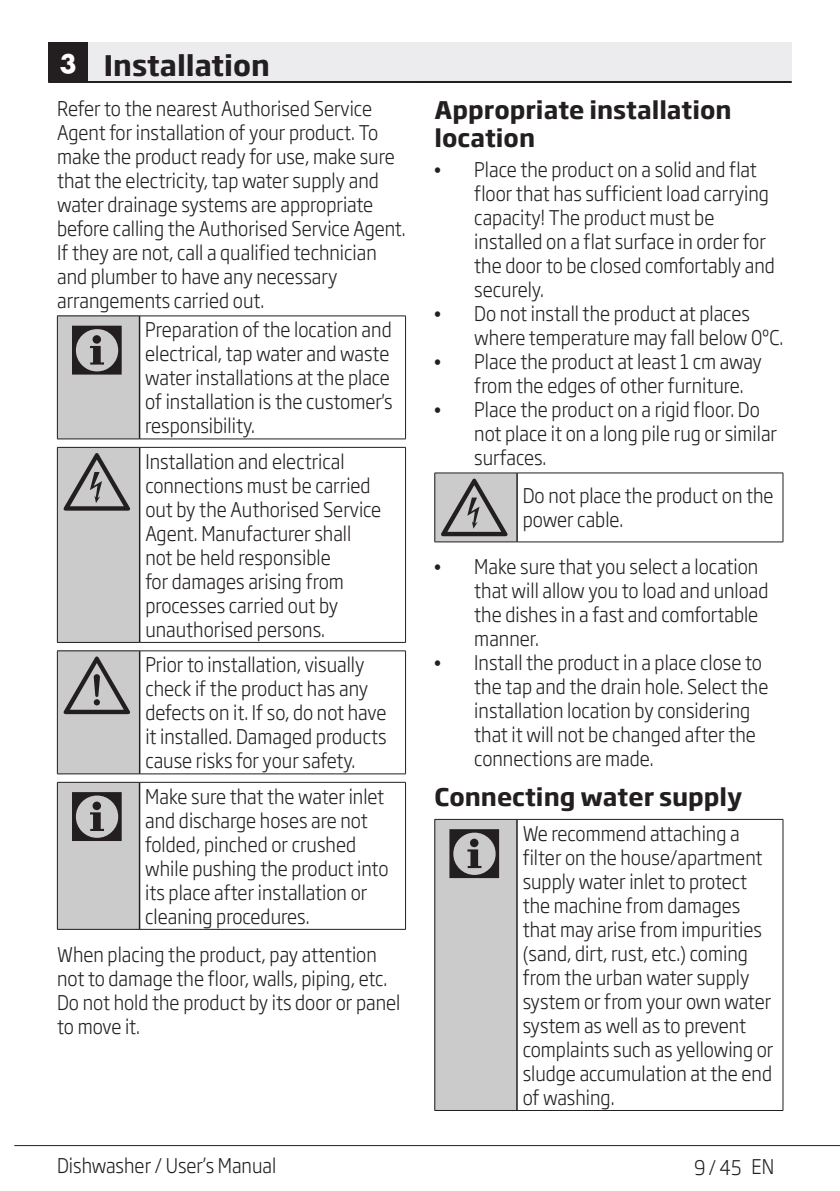
<style>
.page{position:relative;width:840px;height:1191px;background:#fff}
.page>*{position:absolute;margin:0;border:0;box-sizing:border-box;transform-origin:0 0}
.uyari_semboller{font:72px "ZIWARNUN";color:#231f20}
.Ana_Baslik{font:700 28px "Soho Gothic Pro";color:#231f20}
.t1{font:700 28px "Futura TOT";color:#fff}
.Baslik{font:700 24px/28px "Soho Gothic Pro";color:#231f20}
.Yazi_alanlari{font:300 20px/24px "Soho Gothic Pro";color:#231f20;scale:.9 1}
.s1{font-family:"Arial";font-weight:700}
</style>
<div class="page">
<hr style="left:14px;top:1145px;width:825px;height:1px;background:#231f20">
<div style="left:88px;top:43px;width:703px;height:39px;background:#ececee"></div>
<hr style="left:48px;top:81px;width:743px;height:2px;background:#231f20">
<div style="left:48px;top:43px;width:40px;height:39px;background:#231f20"></div>
<div style="left:57px;top:316px;width:82px;height:123px;background:#cbcbcb"></div>
<hr style="left:57px;top:316px;width:1px;height:123px;background:#231f20">
<hr style="left:57px;top:315px;width:82px;height:1px;background:#231f20">
<hr style="left:57px;top:438px;width:82px;height:1px;background:#231f20">
<hr style="left:139px;top:316px;width:1px;height:123px;background:#231f20">
<hr style="left:405px;top:316px;width:1px;height:123px;background:#231f20">
<hr style="left:139px;top:315px;width:266px;height:1px;background:#231f20">
<hr style="left:139px;top:438px;width:266px;height:1px;background:#231f20">
<div style="left:57px;top:447px;width:83px;height:195px;background:#cbcbcb"></div>
<hr style="left:57px;top:447px;width:1px;height:195px;background:#231f20">
<hr style="left:57px;top:447px;width:83px;height:1px;background:#231f20">
<hr style="left:57px;top:642px;width:83px;height:1px;background:#231f20">
<hr style="left:139px;top:447px;width:1px;height:195px;background:#231f20">
<hr style="left:405px;top:447px;width:1px;height:195px;background:#231f20">
<hr style="left:140px;top:447px;width:265px;height:1px;background:#231f20">
<hr style="left:140px;top:642px;width:265px;height:1px;background:#231f20">
<div style="left:57px;top:651px;width:83px;height:123px;background:#cbcbcb"></div>
<hr style="left:57px;top:651px;width:1px;height:122px;background:#231f20">
<hr style="left:57px;top:650px;width:83px;height:1px;background:#231f20">
<hr style="left:57px;top:773px;width:83px;height:1px;background:#231f20">
<hr style="left:139px;top:651px;width:1px;height:122px;background:#231f20">
<hr style="left:405px;top:651px;width:1px;height:122px;background:#231f20">
<hr style="left:140px;top:650px;width:265px;height:1px;background:#231f20">
<hr style="left:140px;top:773px;width:265px;height:1px;background:#231f20">
<div style="left:57px;top:782px;width:82px;height:147px;background:#cbcbcb"></div>
<hr style="left:57px;top:782px;width:1px;height:147px;background:#231f20">
<hr style="left:57px;top:782px;width:82px;height:1px;background:#231f20">
<hr style="left:57px;top:929px;width:82px;height:1px;background:#231f20">
<hr style="left:139px;top:782px;width:1px;height:147px;background:#231f20">
<hr style="left:405px;top:782px;width:1px;height:147px;background:#231f20">
<hr style="left:139px;top:782px;width:266px;height:1px;background:#231f20">
<hr style="left:139px;top:929px;width:266px;height:1px;background:#231f20">
<div style="left:434px;top:473px;width:83px;height:69px;background:#cbcbcb"></div>
<hr style="left:434px;top:473px;width:1px;height:68px;background:#231f20">
<hr style="left:434px;top:472px;width:83px;height:1px;background:#231f20">
<hr style="left:434px;top:541px;width:83px;height:1px;background:#231f20">
<hr style="left:516px;top:473px;width:1px;height:68px;background:#231f20">
<hr style="left:782px;top:473px;width:1px;height:68px;background:#231f20">
<hr style="left:517px;top:472px;width:265px;height:1px;background:#231f20">
<hr style="left:517px;top:541px;width:265px;height:1px;background:#231f20">
<div style="left:434px;top:819px;width:82px;height:291px;background:#cbcbcb"></div>
<hr style="left:434px;top:819px;width:1px;height:291px;background:#231f20">
<hr style="left:434px;top:819px;width:82px;height:1px;background:#231f20">
<hr style="left:434px;top:1110px;width:82px;height:1px;background:#231f20">
<hr style="left:516px;top:819px;width:1px;height:291px;background:#231f20">
<hr style="left:782px;top:819px;width:1px;height:291px;background:#231f20">
<hr style="left:516px;top:819px;width:266px;height:1px;background:#231f20">
<hr style="left:516px;top:1110px;width:266px;height:1px;background:#231f20">
<p class="t1" style="left:60px;top:47px;width:18px">3</p>
<p class="Ana_Baslik" style="left:104px;top:44px;width:167px">Installation</p>
<p class="Yazi_alanlari" style="left:57px;top:95px;width:389px">Refer to the nearest Authorised Service Agent for installation of your product. To make the product ready for use, make sure that the electricity, tap water supply and water drainage systems are appropriate before calling the Authorised Service Agent.<br>If they are not, call a qualified technician and plumber to have any necessary arrangements carried out.</p>
<p class="uyari_semboller" style="left:68px;top:312px;width:63px">C</p>
<p class="Yazi_alanlari" style="left:145px;top:317px;width:276px">Preparation of the location and electrical, tap water and waste water installations at the place of installation is the customer's responsibility.</p>
<p class="uyari_semboller" style="left:64px;top:444px;width:71px">B</p>
<p class="Yazi_alanlari" style="left:145px;top:448px;width:263px">Installation and electrical connections must be carried out by the Authorised Service<br>Agent. Manufacturer shall not be held responsible<br>for damages arising from processes carried out by unauthorised persons.</p>
<p class="uyari_semboller" style="left:64px;top:647px;width:71px">A</p>
<p class="Yazi_alanlari" style="left:145px;top:651px;width:269px">Prior to installation, visually check if the product has any defects on it. If so, do not have it installed. Damaged products cause risks for your safety.</p>
<p class="uyari_semboller" style="left:68px;top:778px;width:63px">C</p>
<p class="Yazi_alanlari" style="left:145px;top:783px;width:272px">Make sure that the water inlet and discharge hoses are not folded, pinched or crushed while pushing the product into its place after installation or cleaning procedures.</p>
<p class="Yazi_alanlari" style="left:57px;top:941px;width:383px">When placing the product, pay attention not to damage the floor, walls, piping, etc.<br>Do not hold the product by its door or panel to move it.</p>
<p class="Baslik" style="left:434px;top:94px;width:298px">Appropriate installation location</p>
<p class="Yazi_alanlari" style="left:474px;top:156px;width:335px;text-indent:-40px"><span class="s1">•</span> Place the product on a solid and flat floor that has sufficient load carrying capacity! The product must be installed on a flat surface in order for the door to be closed comfortably and securely.</p>
<p class="Yazi_alanlari" style="left:474px;top:300px;width:344px;text-indent:-40px"><span class="s1">•</span> Do not install the product at places where temperature may fall below 0ºC.</p>
<p class="Yazi_alanlari" style="left:474px;top:348px;width:321px;text-indent:-40px"><span class="s1">•</span> Place the product at least 1 cm away from the edges of other furniture.</p>
<p class="Yazi_alanlari" style="left:474px;top:396px;width:338px;text-indent:-40px"><span class="s1">•</span> Place the product on a rigid floor. Do not place it on a long pile rug or similar surfaces.</p>
<p class="uyari_semboller" style="left:441px;top:469px;width:71px">B</p>
<p class="Yazi_alanlari" style="left:522px;top:483px;width:280px">Do not place the product on the power cable.</p>
<p class="Yazi_alanlari" style="left:474px;top:553px;width:328px;text-indent:-40px"><span class="s1">•</span> Make sure that you select a location that will allow you to load and unload the dishes in a fast and comfortable manner.</p>
<p class="Yazi_alanlari" style="left:474px;top:649px;width:328px;text-indent:-40px"><span class="s1">•</span> Install the product in a place close to the tap and the drain hole. Select the installation location by considering that it will not be changed after the connections are made.</p>
<p class="Baslik" style="left:434px;top:781px;width:309px">Connecting water supply</p>
<p class="uyari_semboller" style="left:445px;top:815px;width:63px">C</p>
<p class="Yazi_alanlari" style="left:522px;top:820px;width:280px">We recommend attaching a filter on the house/apartment supply water inlet to protect the machine from damages that may arise from impurities (sand, dirt, rust, etc.) coming from the urban water supply system or from your own water system as well as to prevent complaints such as yellowing or sludge accumulation at the end of washing.</p>
<p class="Yazi_alanlari" style="left:57px;top:1152px;width:245px">Dishwasher / User’s Manual</p>
<p class="Yazi_alanlari" style="left:693px;top:1154px;width:90px">9 / 45 EN</p>
</div>
